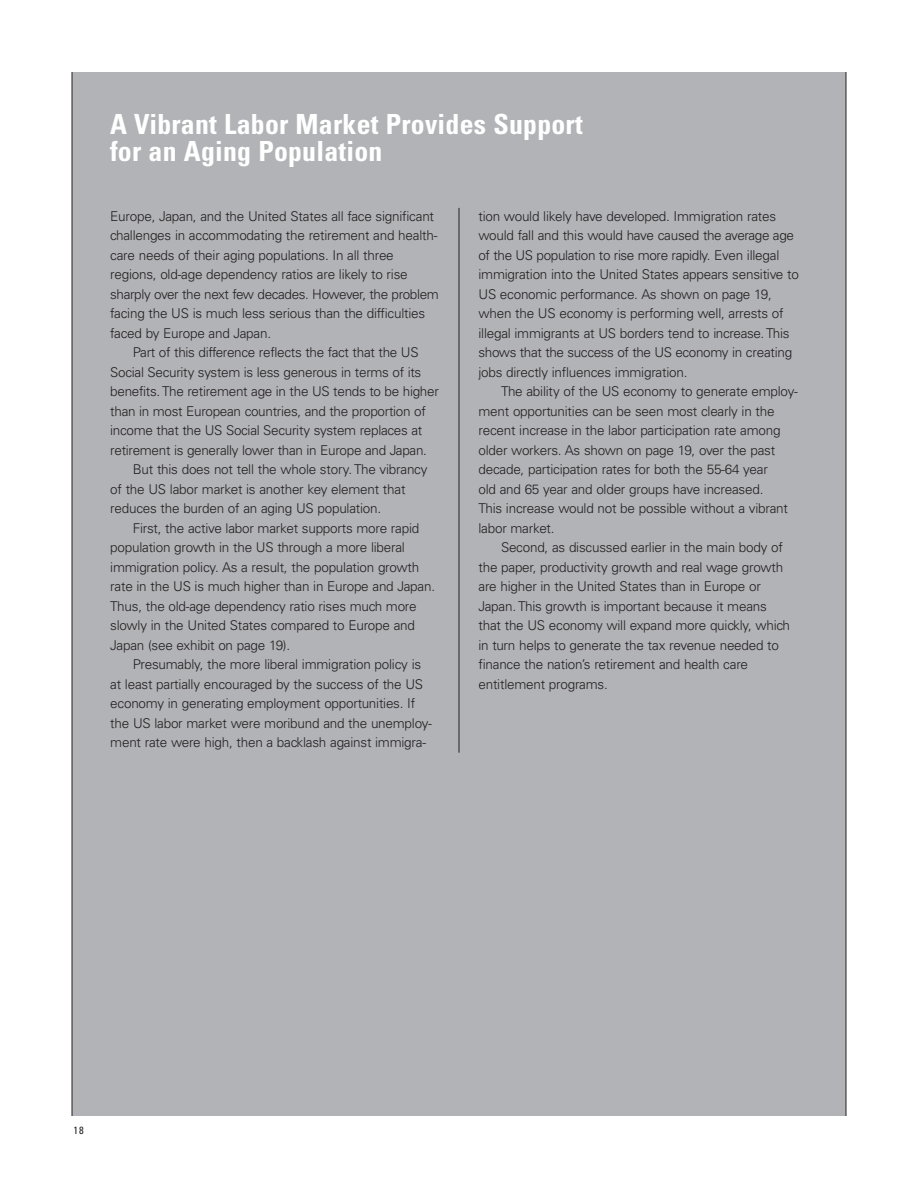
<style>
.page{position:relative;width:918px;height:1188px;background:#fff}
.page>*{position:absolute;margin:0;border:0;box-sizing:border-box;transform-origin:0 0}
.t1{font:700 condensed 27.75px/27px "Univers";letter-spacing:.01em;color:#fff}
.t2{font:300 13.5px/19.5px "Univers";letter-spacing:-.015em;color:#231f20}
.t3{font:condensed 10.5px "Univers";color:#231f20}
</style>
<div class="page">
<div style="left:72px;top:72px;width:774px;height:1044px;background:#b2b3b7"></div>
<hr style="left:72px;top:72px;width:1px;height:1044px;background:#231f20">
<hr style="left:459px;top:208px;width:1px;height:545px;background:#231f20">
<hr style="left:846px;top:72px;width:1px;height:1044px;background:#231f20">
<h1 class="t1" style="left:110px;top:113px;width:474px">A Vibrant Labor Market Provides Support for an Aging Population</h1>
<p class="t2" style="left:110px;top:207px;width:330px">Europe, Japan, and the United States all face significant challenges in accommodating the retirement and health&shy;care needs of their aging populations. In all three regions, old-age dependency ratios are likely to rise sharply over the next few decades. However, the problem facing the US is much less serious than the difficulties faced by Europe and Japan.</p>
<p class="t2" style="left:133px;top:344px;width:287px">Part of this difference reflects the fact that the US</p>
<p class="t2" style="left:110px;top:363px;width:313px">Social Security system is less generous in terms of its</p>
<p class="t2" style="left:110px;top:383px;width:330px">benefits. The retirement age in the US tends to be higher</p>
<p class="t2" style="left:110px;top:402px;width:317px">than in most European countries, and the proportion of</p>
<p class="t2" style="left:110px;top:422px;width:314px">income that the US Social Security system replaces at</p>
<p class="t2" style="left:110px;top:441px;width:318px">retirement is generally lower than in Europe and Japan.</p>
<p class="t2" style="left:133px;top:461px;width:296px">But this does not tell the whole story. The vibrancy</p>
<p class="t2" style="left:110px;top:480px;width:297px">of the US labor market is another key element that</p>
<p class="t2" style="left:110px;top:500px;width:273px">reduces the burden of an aging US population.</p>
<p class="t2" style="left:133px;top:519px;width:288px">First, the active labor market supports more rapid</p>
<p class="t2" style="left:110px;top:539px;width:296px">population growth in the US through a more liberal</p>
<p class="t2" style="left:110px;top:558px;width:311px">immigration policy. As a result, the population growth</p>
<p class="t2" style="left:110px;top:578px;width:326px">rate in the US is much higher than in Europe and Japan.</p>
<p class="t2" style="left:110px;top:597px;width:308px">Thus, the old-age dependency ratio rises much more</p>
<p class="t2" style="left:110px;top:617px;width:306px">slowly in the United States compared to Europe and</p>
<p class="t2" style="left:110px;top:636px;width:181px">Japan (see exhibit on page 19).</p>
<p class="t2" style="left:133px;top:656px;width:290px">Presumably, the more liberal immigration policy is</p>
<p class="t2" style="left:110px;top:675px;width:314px">at least partially encouraged by the success of the US</p>
<p class="t2" style="left:110px;top:695px;width:307px">economy in generating employment opportunities. If</p>
<p class="t2" style="left:110px;top:714px;width:323px">the US labor market were moribund and the unemploy-</p>
<p class="t2" style="left:110px;top:734px;width:317px">ment rate were high, then a backlash against immigra-</p>
<p class="t2" style="left:478px;top:207px;width:322px">tion would likely have developed. Immigration rates would fall and this would have caused the average age of the US population to rise more rapidly. Even illegal immigration into the United States appears sensitive to US economic performance. As shown on page 19, when the US economy is performing well, arrests of illegal immigrants at US borders tend to increase. This shows that the success of the US economy in creating jobs directly influences immigration.</p>
<p class="t2" style="left:478px;top:383px;width:321px;text-indent:23px">The ability of the US economy to generate employ&shy;ment opportunities can be seen most clearly in the recent increase in the labor participation rate among older workers. As shown on page 19, over the past decade, participation rates for both the 55-64 year<br>old and 65 year and older groups have increased.<br>This increase would not be possible without a vibrant labor market.</p>
<p class="t2" style="left:478px;top:539px;width:313px;text-indent:23px">Second, as discussed earlier in the main body of the paper, productivity growth and real wage growth are higher in the United States than in Europe or Japan. This growth is important because it means that the US economy will expand more quickly, which in turn helps to generate the tax revenue needed to finance the nation’s retirement and health care entitlement programs.</p>
<p class="t3" style="left:74px;top:1126px;width:12px">18</p>
</div>
